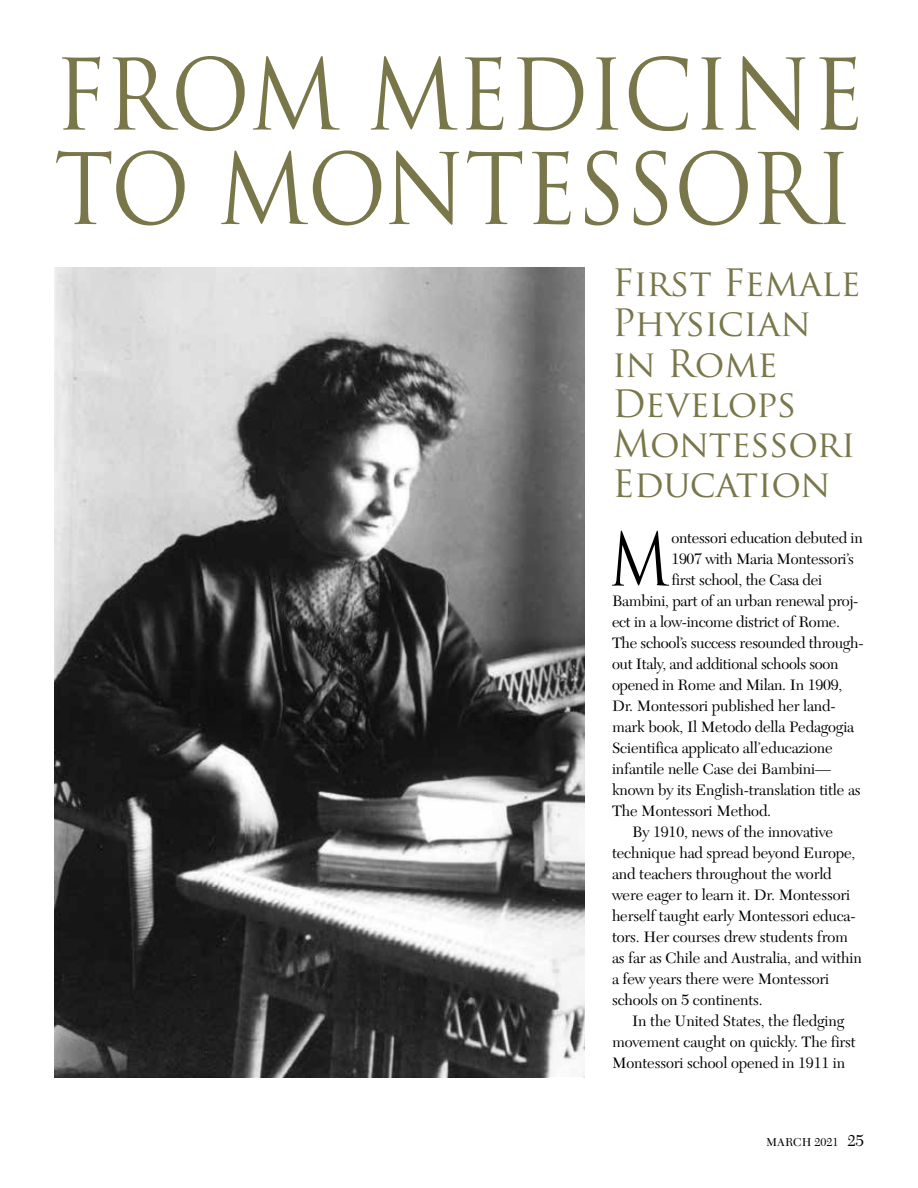
<style>
.page{position:relative;width:918px;height:1188px;background:#fff}
.page>*{position:absolute;margin:0;border:0;box-sizing:border-box;transform-origin:0 0}
.t1{font:95.7px/94.5px "Trajan Pro";letter-spacing:-.01em;color:#79774a;scale:.91 1}
.t2{font:71.55px "Trajan Pro";color:#000;scale:.8 1}
.t3{font:36.75px/40.2px "Trajan Pro";letter-spacing:-.01em;color:#79774a}
.t4{font:15.75px "New Caledonia";letter-spacing:-.01em;color:#000}
.t5{font:12px "New Caledonia LT Std";color:#000}
.s1{font-size:16.5px}
</style>
<div class="page">
<img style="left:54px;top:267px;width:531px;height:811px">
<h1 class="t1" style="left:54px;top:47px;width:892px">FROM MEDICINE<br>TO MONTESSORI</h1>
<h3 class="t3" style="left:612px;top:263px;width:250px">First Female<br>Physician in Rome<br>Develops<br>Montessori<br>Education</h3>
<h2 class="t2" style="left:609px;top:514px;width:77px">M</h2>
<p class="t4" style="left:672px;top:529px;width:193px">ontessori education debuted in</p>
<p class="t4" style="left:672px;top:550px;width:184px">1907 with Maria Montessori’s</p>
<p class="t4" style="left:672px;top:571px;width:152px">first school, the Casa dei</p>
<p class="t4" style="left:612px;top:592px;width:248px">Bambini, part of an urban renewal proj-</p>
<p class="t4" style="left:612px;top:613px;width:230px">ect in a low-income district of Rome.</p>
<p class="t4" style="left:612px;top:634px;width:253px">The school’s success resounded through-</p>
<p class="t4" style="left:612px;top:655px;width:228px">out Italy, and additional schools soon</p>
<p class="t4" style="left:612px;top:676px;width:232px">opened in Rome and Milan. In 1909,</p>
<p class="t4" style="left:612px;top:697px;width:225px">Dr. Montessori published her land-</p>
<p class="t4" style="left:612px;top:718px;width:244px">mark book, Il Metodo della Pedagogia</p>
<p class="t4" style="left:612px;top:739px;width:222px">Scientifica applicato all’educazione</p>
<p class="t4" style="left:612px;top:760px;width:220px">infantile nelle Case dei Bambini—</p>
<p class="t4" style="left:612px;top:781px;width:250px">known by its English-translation title as</p>
<p class="t4" style="left:612px;top:802px;width:161px">The Montessori Method.</p>
<p class="t4" style="left:632px;top:823px;width:202px">By 1910, news of the innovative</p>
<p class="t4" style="left:612px;top:844px;width:245px">technique had spread beyond Europe,</p>
<p class="t4" style="left:612px;top:865px;width:221px">and teachers throughout the world</p>
<p class="t4" style="left:612px;top:886px;width:240px">were eager to learn it. Dr. Montessori</p>
<p class="t4" style="left:612px;top:907px;width:245px">herself taught early Montessori educa-</p>
<p class="t4" style="left:612px;top:928px;width:237px">tors. Her courses drew students from</p>
<p class="t4" style="left:612px;top:949px;width:251px">as far as Chile and Australia, and within</p>
<p class="t4" style="left:612px;top:970px;width:219px">a few years there were Montessori</p>
<p class="t4" style="left:612px;top:991px;width:152px">schools on 5 continents.</p>
<p class="t4" style="left:632px;top:1012px;width:214px">In the United States, the fledging</p>
<p class="t4" style="left:612px;top:1033px;width:245px">movement caught on quickly. The first</p>
<p class="t4" style="left:612px;top:1054px;width:235px">Montessori school opened in 1911 in</p>
<p class="t5" style="left:766px;top:1135px;width:99px">MARCH 2021 <span class="s1">25</span></p>
</div>
